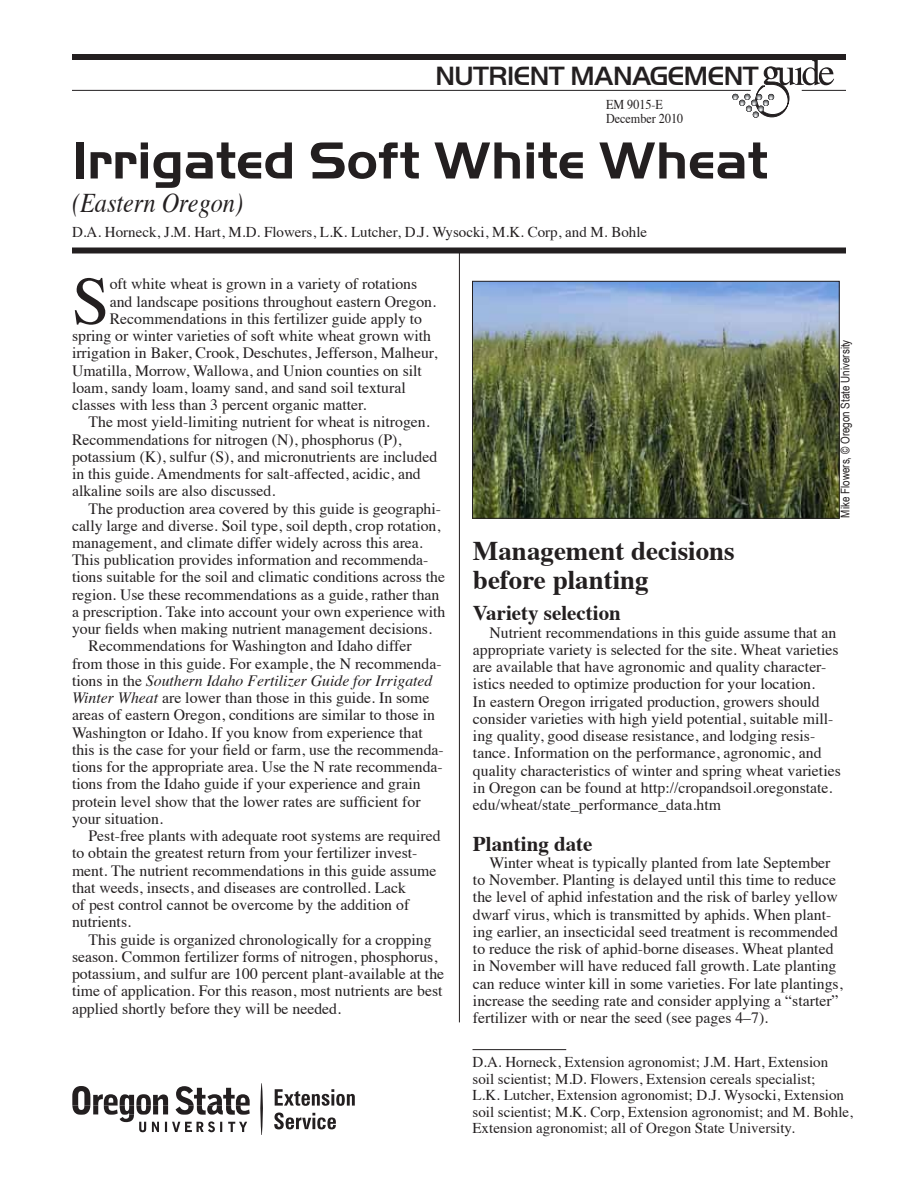
<style>
.page{position:relative;width:918px;height:1188px;background:#fff}
.page>*{position:absolute;margin:0;border:0;box-sizing:border-box;transform-origin:0 0}
.t1{font:67.95px "Times";color:#231f20}
.t2{font:700 54px "Handel Gothic";color:#231f20}
.t3{font:500 27.45px "Handel Gothic";letter-spacing:-.02em;color:#231f20}
.t4{font:700 27px/28.5px "Times";color:#231f20}
.t5{font:italic 27px "Times";color:#231f20;scale:.9 1}
.t6{font:700 21px "Times";color:#231f20}
.t7{font:15.75px/17.2px "Times";color:#231f20}
.t8{font:italic 15.75px "Times";color:#231f20}
.t9{font:15px/16.5px "Times";color:#231f20}
.t10{font:13.5px/13.5px "Times";color:#231f20;scale:.9 1}
.t11{font:12px "Arial Narrow";color:#231f20}
.s1{font-style:normal}
.s2{font-style:italic}
</style>
<div class="page">
<div style="left:72px;top:54px;width:774px;height:6px;background:#231f20"></div>
<svg style="left:732px;top:60px;width:102px;height:58px"></svg>
<hr style="left:802px;top:90px;width:44px;height:1px;background:#231f20">
<hr style="left:72px;top:90px;width:679px;height:1px;background:#231f20">
<div style="left:72px;top:248px;width:774px;height:6px;background:#231f20"></div>
<hr style="left:472px;top:1049px;width:94px;height:1px;background:#231f20">
<svg style="left:72px;top:1086px;width:178px;height:46px"></svg>
<svg style="left:260px;top:1083px;width:3px;height:52px"></svg>
<svg style="left:274px;top:1113px;width:62px;height:16px"></svg>
<svg style="left:275px;top:1089px;width:79px;height:17px"></svg>
<hr style="left:459px;top:249px;width:1px;height:773px;background:#231f20">
<img style="left:474px;top:283px;width:363px;height:233px">
<div style="left:472px;top:281px;width:367px;height:237px;border:1px solid #231f20"></div>
<h3 class="t3" style="left:436px;top:60px;width:325px">NUTRIENT MANAGEMENT</h3>
<p class="t10" style="left:606px;top:97px;width:87px">EM 9015-E<br>December 2010</p>
<h2 class="t2" style="left:72px;top:129px;width:698px">Irrigated Soft White Wheat</h2>
<h3 class="t5" style="left:72px;top:179px;width:192px">(Eastern Oregon)</h3>
<p class="t9" style="left:72px;top:222px;width:577px">D.A. Horneck, J.M. Hart, M.D. Flowers, L.K. Lutcher, D.J. Wysocki, M.K. Corp, and M. Bohle</p>
<h1 class="t1" style="left:72px;top:237px;width:39px">S</h1>
<p class="t7" style="left:110px;top:274px;width:309px">oft white wheat is grown in a variety of rotations</p>
<p class="t7" style="left:110px;top:291px;width:328px">and landscape positions throughout eastern Oregon.</p>
<p class="t7" style="left:110px;top:309px;width:314px">Recommendations in this fertilizer guide apply to</p>
<p class="t7" style="left:72px;top:326px;width:361px">spring or winter varieties of soft white wheat grown with</p>
<p class="t7" style="left:72px;top:343px;width:367px">irrigation in Baker, Crook, Deschutes, Jefferson, Malheur,</p>
<p class="t7" style="left:72px;top:360px;width:352px">Umatilla, Morrow, Wallowa, and Union counties on silt</p>
<p class="t7" style="left:72px;top:378px;width:335px">loam, sandy loam, loamy sand, and sand soil textural</p>
<p class="t7" style="left:72px;top:395px;width:296px">classes with less than 3 percent organic matter.</p>
<p class="t7" style="left:89px;top:412px;width:343px">The most yield-limiting nutrient for wheat is nitrogen.</p>
<p class="t7" style="left:72px;top:429px;width:331px">Recommendations for nitrogen (N), phosphorus (P),</p>
<p class="t7" style="left:72px;top:447px;width:367px">potassium (K), sulfur (S), and micronutrients are included</p>
<p class="t7" style="left:72px;top:464px;width:350px">in this guide. Amendments for salt-affected, acidic, and</p>
<p class="t7" style="left:72px;top:481px;width:205px">alkaline soils are also discussed.</p>
<p class="t7" style="left:89px;top:498px;width:354px">The production area covered by this guide is geographi-</p>
<p class="t7" style="left:72px;top:515px;width:370px">cally large and diverse. Soil type, soil depth, crop rotation,</p>
<p class="t7" style="left:72px;top:533px;width:352px">management, and climate differ widely across this area.</p>
<p class="t7" style="left:72px;top:550px;width:358px">This publication provides information and recommenda-</p>
<p class="t7" style="left:72px;top:567px;width:375px">tions suitable for the soil and climatic conditions across the</p>
<p class="t7" style="left:72px;top:584px;width:369px">region. Use these recommendations as a guide, rather than</p>
<p class="t7" style="left:72px;top:602px;width:375px">a prescription. Take into account your own experience with</p>
<p class="t7" style="left:72px;top:619px;width:362px">your fields when making nutrient management decisions.</p>
<p class="t7" style="left:89px;top:636px;width:325px">Recommendations for Washington and Idaho differ</p>
<p class="t7" style="left:72px;top:653px;width:371px">from those in this guide. For example, the N recommenda-</p>
<p class="t8" style="left:72px;top:667px;width:362px"><span class="s1">tions in the</span> Southern Idaho Fertilizer Guide for Irrigated</p>
<p class="t7" style="left:72px;top:688px;width:359px"><span class="s2">Winter Wheat</span> are lower than those in this guide. In some</p>
<p class="t7" style="left:72px;top:705px;width:365px">areas of eastern Oregon, conditions are similar to those in</p>
<p class="t7" style="left:72px;top:722px;width:352px">Washington or Idaho. If you know from experience that</p>
<p class="t7" style="left:72px;top:740px;width:373px">this is the case for your field or farm, use the recommenda-</p>
<p class="t7" style="left:72px;top:757px;width:372px">tions for the appropriate area. Use the N rate recommenda-</p>
<p class="t7" style="left:72px;top:774px;width:350px">tions from the Idaho guide if your experience and grain</p>
<p class="t7" style="left:72px;top:791px;width:350px">protein level show that the lower rates are sufficient for</p>
<p class="t7" style="left:72px;top:809px;width:93px">your situation.</p>
<p class="t7" style="left:89px;top:826px;width:354px">Pest-free plants with adequate root systems are required</p>
<p class="t7" style="left:72px;top:843px;width:347px">to obtain the greatest return from your fertilizer invest-</p>
<p class="t7" style="left:72px;top:860px;width:366px">ment. The nutrient recommendations in this guide assume</p>
<p class="t7" style="left:72px;top:878px;width:336px">that weeds, insects, and diseases are controlled. Lack</p>
<p class="t7" style="left:72px;top:895px;width:339px">of pest control cannot be overcome by the addition of</p>
<p class="t7" style="left:72px;top:912px;width:61px">nutrients.</p>
<p class="t7" style="left:89px;top:929px;width:345px">This guide is organized chronologically for a cropping</p>
<p class="t7" style="left:72px;top:947px;width:367px">season. Common fertilizer forms of nitrogen, phosphorus,</p>
<p class="t7" style="left:72px;top:964px;width:374px">potassium, and sulfur are 100 percent plant-available at the</p>
<p class="t7" style="left:72px;top:981px;width:372px">time of application. For this reason, most nutrients are best</p>
<p class="t7" style="left:72px;top:998px;width:271px">applied shortly before they will be needed.</p>
<p class="t11" style="left:838px;top:518px;width:179px;rotate:-90deg">Mike Flowers, © Oregon State University</p>
<h3 class="t4" style="left:473px;top:534px;width:263px">Management decisions before planting</h3>
<h3 class="t6" style="left:473px;top:593px;width:149px">Variety selection</h3>
<p class="t7" style="left:473px;top:622px;width:369px;text-indent:17px">Nutrient recommendations in this guide assume that an appropriate variety is selected for the site. Wheat varieties are available that have agronomic and quality character&shy;istics needed to optimize production for your location.<br>In eastern Oregon irrigated production, growers should consider varieties with high yield potential, suitable mill&shy;ing quality, good disease resistance, and lodging resis&shy;tance. Information on the performance, agronomic, and quality characteristics of winter and spring wheat varieties in Oregon can be found at http://cropandsoil.oregonstate. edu/wheat/state_performance_data.htm</p>
<h3 class="t6" style="left:473px;top:823px;width:121px">Planting date</h3>
<p class="t7" style="left:473px;top:853px;width:371px;text-indent:17px">Winter wheat is typically planted from late September to November. Planting is delayed until this time to reduce the level of aphid infestation and the risk of barley yellow dwarf virus, which is transmitted by aphids. When plant&shy;ing earlier, an insecticidal seed treatment is recommended to reduce the risk of aphid-borne diseases. Wheat planted in November will have reduced fall growth. Late planting can reduce winter kill in some varieties. For late plantings, increase the seeding rate and consider applying a “starter” fertilizer with or near the seed (see pages 4–7).</p>
<p class="t9" style="left:472px;top:1053px;width:382px">D.A. Horneck, Extension agronomist; J.M. Hart, Extension soil scientist; M.D. Flowers, Extension cereals specialist;<br>L.K. Lutcher, Extension agronomist; D.J. Wysocki, Extension soil scientist; M.K. Corp, Extension agronomist; and M. Bohle, Extension agronomist; all of Oregon State University.</p>
</div>
